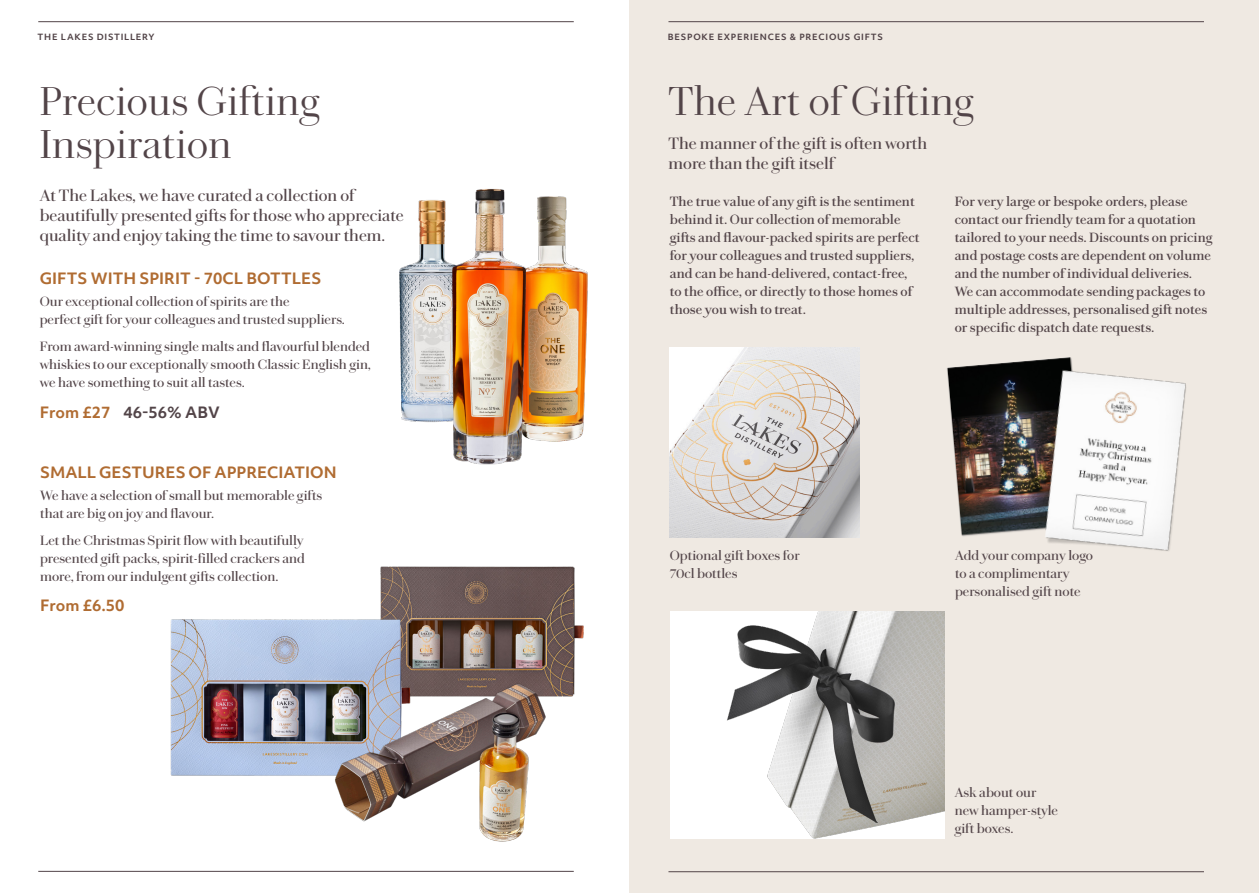
<style>
.page{position:relative;width:1259px;height:893px;background:#fff}
.page>*{position:absolute;margin:0;border:0;box-sizing:border-box;transform-origin:0 0}
.Paragraph_Style_1{font:300 40.5px/43.5px "Chiswick Deck Trial";letter-spacing:.01em;color:#524448}
.Paragraph_Style_2{font:16.5px/19.8px "Chiswick Deck Trial";color:#524448}
.Paragraph_Style_8{font:700 15px "Objektiv Mk 3";color:#b06c32}
.Paragraph_Style_9{font:700 15px "Objektiv Mk 3";color:#524448}
.Paragraph_Style_9-2{font:700 15px "Objektiv Mk 3";color:#b06c32}
.Para{font:13.5px/18px "Chiswick Deck Trial";color:#524448}
.Para-2{font:13.5px/18px "Chiswick Text";color:#524448}
.t1{font:700 8.25px "Objektiv Mk 3";letter-spacing:.09em;color:#524448}
.s1{color:#b06c32}
</style>
<div class="page">
<div style="left:629px;top:0;width:630px;height:893px;background:#efe9e2"></div>
<hr style="left:38px;top:21px;width:536px;height:1px;background:#524448">
<hr style="left:38px;top:871px;width:536px;height:1px;background:#524448">
<hr style="left:668px;top:21px;width:536px;height:1px;background:#524448">
<div style="left:670px;top:611px;width:274px;height:228px;background:#fff"></div>
<img style="left:727px;top:611px;width:217px;height:228px">
<img style="left:670px;top:347px;width:189px;height:190px">
<img style="left:947px;top:357px;width:239px;height:194px">
<hr style="left:668px;top:871px;width:536px;height:1px;background:#524448">
<img style="left:380px;top:566px;width:204px;height:131px">
<img style="left:399px;top:200px;width:25px;height:222px">
<img style="left:526px;top:196px;width:62px;height:246px">
<img style="left:424px;top:189px;width:102px;height:276px">
<img style="left:170px;top:590px;width:261px;height:186px">
<img style="left:314px;top:639px;width:256px;height:233px">
<p class="t1" style="left:38px;top:31px;width:118px">THE LAKES DISTILLERY</p>
<p class="t1" style="left:668px;top:31px;width:217px">BESPOKE EXPERIENCES &amp; PRECIOUS GIFTS</p>
<p class="Paragraph_Style_1" style="left:40px;top:84px;width:281px">Precious Gifting<br>Inspiration</p>
<p class="Paragraph_Style_2" style="left:40px;top:187px;width:365px">At The Lakes, we have curated a collection of beautifully presented gifts for those who appreciate quality and enjoy taking the time to savour them.</p>
<p class="Paragraph_Style_8" style="left:40px;top:268px;width:283px">GIFTS WITH SPIRIT - 70CL BOTTLES</p>
<p class="Para" style="left:40px;top:294px;width:307px">Our exceptional collection of spirits are the<br>perfect gift for your colleagues and trusted suppliers.</p>
<p class="Para" style="left:40px;top:339px;width:333px;text-align:justify">From award-winning single malts and flavourful blended whiskies to our exceptionally smooth Classic English gin, we have something to suit all tastes.</p>
<p class="Paragraph_Style_9" style="left:40px;top:401px;width:181px"><span class="s1">From £27</span> 46-56% ABV</p>
<p class="Paragraph_Style_8" style="left:40px;top:462px;width:298px">SMALL GESTURES OF APPRECIATION</p>
<p class="Para" style="left:40px;top:488px;width:284px">We have a selection of small but memorable gifts that are big on joy and flavour.</p>
<p class="Para" style="left:40px;top:532px;width:266px;text-align:justify">Let the Christmas Spirit flow with beautifully presented gift packs, spirit-filled crackers and more, from our indulgent gifts collection.</p>
<p class="Paragraph_Style_9-2" style="left:40px;top:595px;width:86px">From £6.50</p>
<p class="Paragraph_Style_1" style="left:668px;top:84px;width:307px">The Art of Gifting</p>
<p class="Paragraph_Style_2" style="left:668px;top:135px;width:260px">The manner of the gift is often worth more than the gift itself</p>
<p class="Para-2" style="left:670px;top:192px;width:251px">The true value of any gift is the sentiment behind it. Our collection of memorable gifts and flavour-packed spirits are perfect for your colleagues and trusted suppliers, and can be hand-delivered, contact-free, to the office, or directly to those homes of those you wish to treat.</p>
<p class="Para-2" style="left:954px;top:192px;width:259px">For very large or bespoke orders, please contact our friendly team for a quotation tailored to your needs. Discounts on pricing and postage costs are dependent on volume and the number of individual deliveries.<br>We can accommodate sending packages to multiple addresses, personalised gift notes or specific dispatch date requests.</p>
<p class="Para" style="left:670px;top:548px;width:131px">Optional gift boxes for<br>70cl bottles</p>
<p class="Para" style="left:955px;top:548px;width:140px">Add your company logo to a complimentary personalised gift note</p>
<p class="Para" style="left:954px;top:785px;width:105px">Ask about our new hamper-style gift boxes.</p>
</div>
